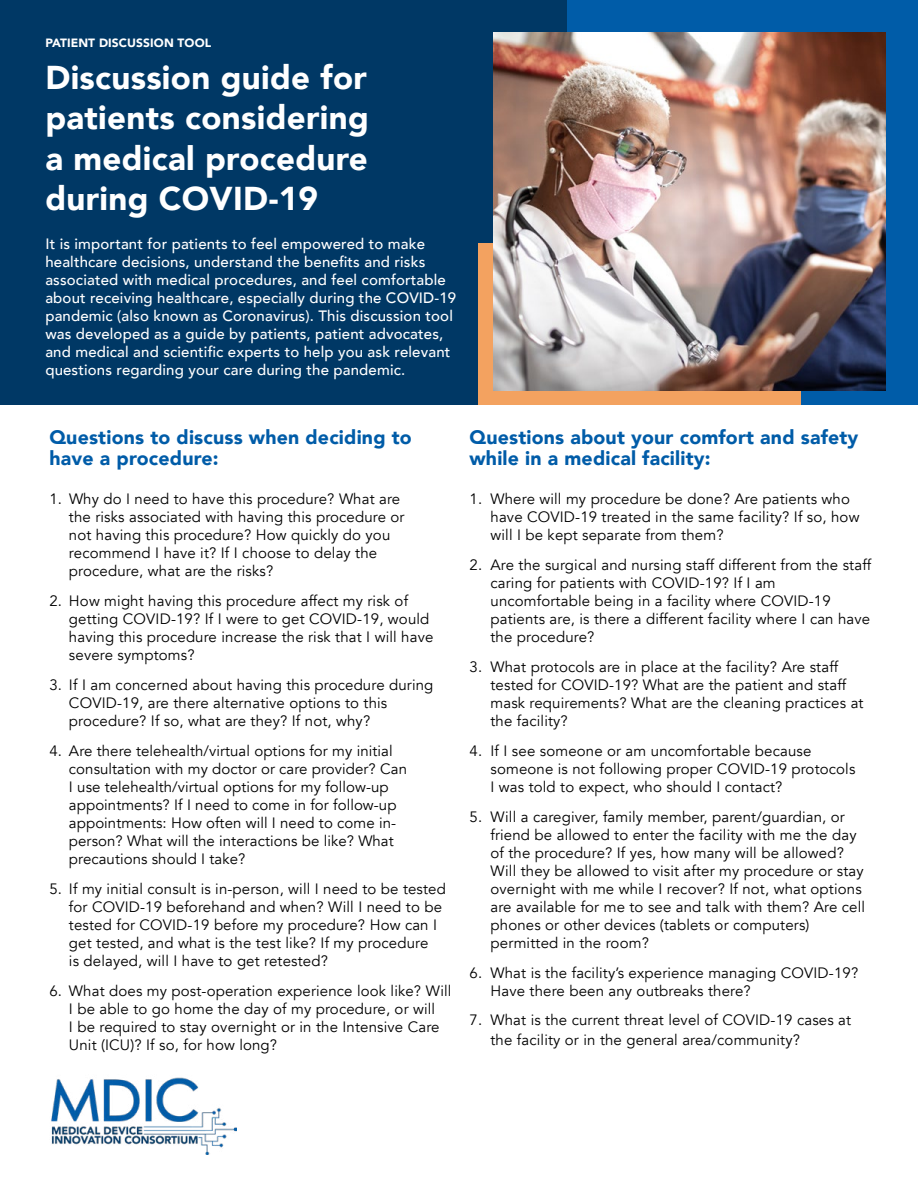
<style>
.page{position:relative;width:918px;height:1188px;background:#fff}
.page>*{position:absolute;margin:0;border:0;box-sizing:border-box;transform-origin:0 0}
.t1{font:900 33px/40.5px "Avenir";letter-spacing:.01em;color:#fff;text-align:justify}
.t2{font:900 19.5px/21px "Avenir";letter-spacing:.01em;color:#005ca8}
.t3{font:15px/18px "Avenir";letter-spacing:.01em;color:#000}
.t4{font:500 15px/18px "Avenir";letter-spacing:.01em;color:#fff}
.t5{font:900 12px "Avenir";letter-spacing:.01em;color:#fff}
</style>
<div class="page">
<div style="left:553px;top:0;width:365px;height:405px;background:#005ca8"></div>
<img style="left:51px;top:1077px;width:186px;height:78px">
<div style="left:0;top:0;width:567px;height:405px;background:#003865"></div>
<div style="left:478px;top:243px;width:323px;height:162px;background:#f3a260"></div>
<img style="left:494px;top:32px;width:392px;height:359px">
<p class="t5" style="left:45px;top:33px;width:167px">PATIENT DISCUSSION TOOL</p>
<h1 class="t1" style="left:45px;top:56px;width:325px">Discussion guide for patients considering a medical procedure during COVID-19</h1>
<p class="t4" style="left:45px;top:234px;width:412px">It is important for patients to feel empowered to make healthcare decisions, understand the benefits and risks associated with medical procedures, and feel comfortable about receiving healthcare, especially during the COVID-19 pandemic (also known as Coronavirus). This discussion tool was developed as a guide by patients, patient advocates, and medical and scientific experts to help you ask relevant questions regarding your care during the pandemic.</p>
<h2 class="t2" style="left:50px;top:426px;width:364px">Questions to discuss when deciding to have a procedure:</h2>
<p class="t3" style="left:69px;top:490px;width:337px;text-indent:-19px">1. Why do I need to have this procedure? What are the risks associated with having this procedure or not having this procedure? How quickly do you recommend I have it? If I choose to delay the procedure, what are the risks?</p>
<p class="t3" style="left:69px;top:592px;width:366px;text-indent:-20px">2. How might having this procedure affect my risk of getting COVID-19? If I were to get COVID-19, would having this procedure increase the risk that I will have severe symptoms?</p>
<p class="t3" style="left:69px;top:676px;width:366px;text-indent:-20px">3. If I am concerned about having this procedure during<br>COVID-19, are there alternative options to this procedure? If so, what are they? If not, why?</p>
<p class="t3" style="left:69px;top:742px;width:340px;text-indent:-20px">4. Are there telehealth/virtual options for my initial consultation with my doctor or care provider? Can I use telehealth/virtual options for my follow-up appointments? If I need to come in for follow-up appointments: How often will I need to come in&shy;person? What will the interactions be like? What precautions should I take?</p>
<p class="t3" style="left:69px;top:880px;width:378px;text-indent:-20px">5. If my initial consult is in-person, will I need to be tested for COVID-19 beforehand and when? Will I need to be tested for COVID-19 before my procedure? How can I get tested, and what is the test like? If my procedure<br>is delayed, will I have to get retested?</p>
<p class="t3" style="left:69px;top:982px;width:384px;text-indent:-20px">6. What does my post-operation experience look like? Will I be able to go home the day of my procedure, or will<br>I be required to stay overnight or in the Intensive Care Unit (ICU)? If so, for how long?</p>
<h2 class="t2" style="left:470px;top:426px;width:390px">Questions about your comfort and safety while in a medical facility:</h2>
<p class="t3" style="left:491px;top:490px;width:370px;text-indent:-21px">1. Where will my procedure be done? Are patients who have COVID-19 treated in the same facility? If so, how will I be kept separate from them?</p>
<p class="t3" style="left:491px;top:556px;width:382px;text-indent:-21px">2. Are the surgical and nursing staff different from the staff caring for patients with COVID-19? If I am uncomfortable being in a facility where COVID-19 patients are, is there a different facility where I can have the procedure?</p>
<p class="t3" style="left:491px;top:658px;width:375px;text-indent:-21px">3. What protocols are in place at the facility? Are staff tested for COVID-19? What are the patient and staff mask requirements? What are the cleaning practices at the facility?</p>
<p class="t3" style="left:491px;top:742px;width:366px;text-indent:-21px">4. If I see someone or am uncomfortable because someone is not following proper COVID-19 protocols<br>I was told to expect, who should I contact?</p>
<p class="t3" style="left:491px;top:808px;width:376px;text-indent:-21px">5. Will a caregiver, family member, parent/guardian, or friend be allowed to enter the facility with me the day of the procedure? If yes, how many will be allowed?<br>Will they be allowed to visit after my procedure or stay overnight with me while I recover? If not, what options are available for me to see and talk with them? Are cell phones or other devices (tablets or computers) permitted in the room?</p>
<p class="t3" style="left:491px;top:964px;width:369px;text-indent:-21px">6. What is the facility’s experience managing COVID-19?<br>Have there been any outbreaks there?</p>
<p class="t3" style="left:491px;top:1011px;width:362px;line-height:19.5px;text-indent:-21px">7. What is the current threat level of COVID-19 cases at the facility or in the general area/community?</p>
</div>
